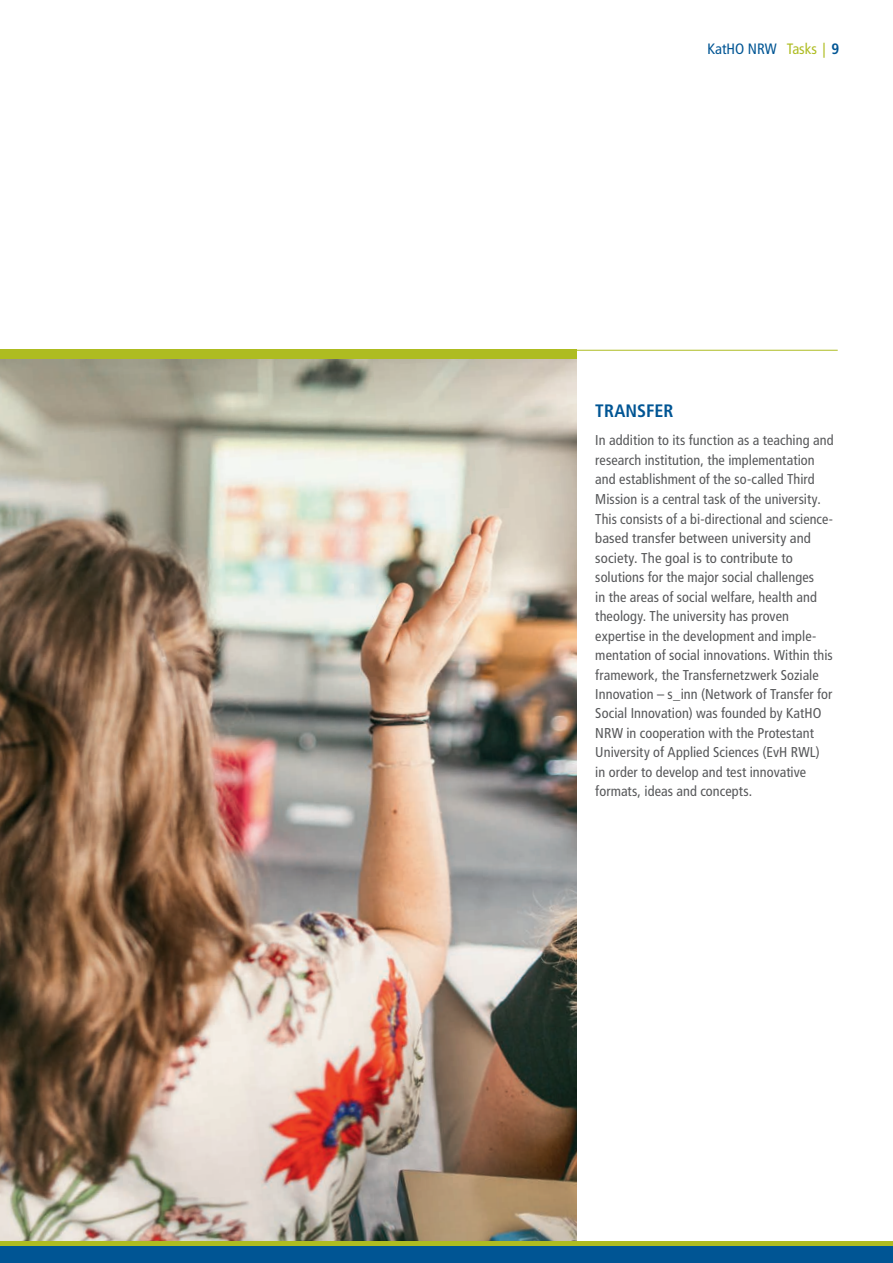
<style>
.page{position:relative;width:893px;height:1263px;background:#fff}
.page>*{position:absolute;margin:0;border:0;box-sizing:border-box;transform-origin:0 0}
.t1{font:700 condensed 18px "Frutiger LT Std";color:#005594}
.t2{font:condensed 15px "Frutiger LT Std";color:#005594}
.t3{font:condensed 14.25px/19.5px "Frutiger LT Std";letter-spacing:.005em;color:#57585a}
.s1{color:#aebc21}
.s2{font-weight:700}
</style>
<div class="page">
<img style="left:0;top:359px;width:576px;height:883px">
<div style="left:0;top:350px;width:576px;height:9px;background:#aebc21"></div>
<div style="left:0;top:1242px;width:893px;height:21px;background:#005594"></div>
<hr style="left:0;top:1242px;width:893px;height:4px;background:#aebc21">
<hr style="left:0;top:350px;width:838px;height:1px;background:#aebc21">
<p class="t2" style="left:707px;top:40px;width:133px">KatHO NRW <span class="s1">Tasks |</span> <span class="s2">9</span></p>
<p class="t1" style="left:595px;top:401px;width:80px">TRANSFER</p>
<p class="t3" style="left:595px;top:431px;width:240px">In addition to its function as a teaching and research institution, the implementation and establishment of the so-called Third Mission is a central task of the university.<br>This consists of a bi-directional and science&shy;based transfer between university and society. The goal is to contribute to solutions for the major social challenges<br>in the areas of social welfare, health and theology. The university has proven expertise in the development and imple&shy;mentation of social innovations. Within this framework, the Transfernetzwerk Soziale Innovation – s_inn (Network of Transfer for Social Innovation) was founded by KatHO NRW in cooperation with the Protestant University of Applied Sciences (EvH RWL)<br>in order to develop and test innovative formats, ideas and concepts.</p>
</div>
